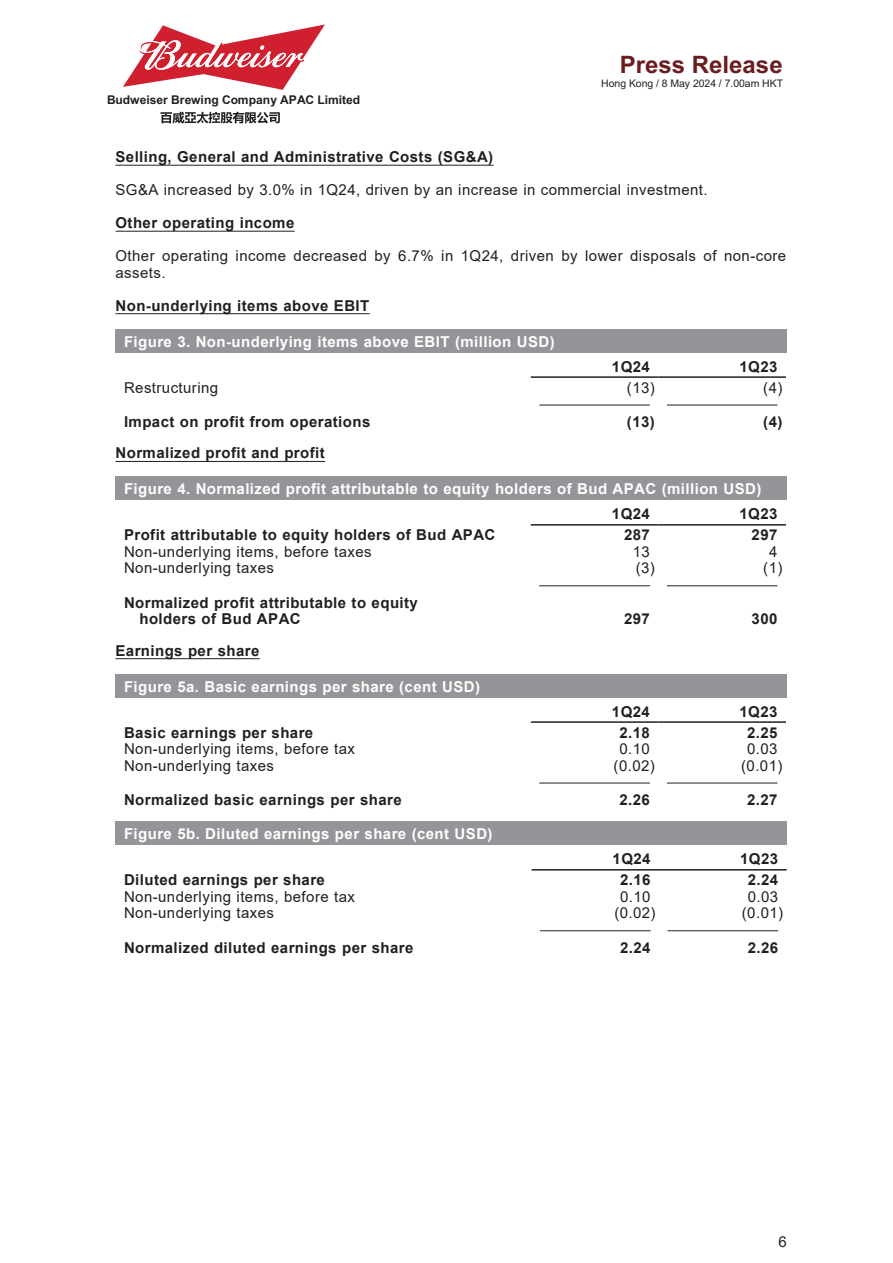
<style>
.page{position:relative;width:893px;height:1263px;background:#fff}
.page>*{position:absolute;margin:0;border:0;box-sizing:border-box;transform-origin:0 0}
.t1{font:700 24px "Arial";color:#6c1c1f}
.t2{font:700 15px/16.5px "Arial";letter-spacing:.03em;color:#231f20}
.t3{font:15px/16.5px "Arial";letter-spacing:.03em;color:#231f20}
.t4{font:700 15px "Arial";letter-spacing:.03em;color:#fff}
.t5{font:700 12.15px "Arial";letter-spacing:-.005em;color:#231f20}
.t6{font:10.5px "Arial";letter-spacing:-.005em;color:#231f20}
</style>
<div class="page">
<svg style="left:160px;top:112px;width:120px;height:11px"></svg>
<svg style="left:123px;top:25px;width:202px;height:65px"></svg>
<hr style="left:116px;top:165px;width:377px;height:1px;background:#231f20">
<hr style="left:116px;top:231px;width:179px;height:1px;background:#231f20">
<hr style="left:116px;top:313px;width:254px;height:1px;background:#231f20">
<div style="left:116px;top:329px;width:671px;height:24px;background:#939598"></div>
<hr style="left:531px;top:376px;width:127px;height:2px;background:#231f20">
<hr style="left:658px;top:376px;width:128px;height:2px;background:#231f20">
<hr style="left:539px;top:405px;width:111px;height:1px;background:#231f20">
<hr style="left:667px;top:405px;width:110px;height:1px;background:#231f20">
<hr style="left:116px;top:461px;width:209px;height:1px;background:#231f20">
<div style="left:116px;top:477px;width:671px;height:23px;background:#939598"></div>
<hr style="left:531px;top:524px;width:127px;height:2px;background:#231f20">
<hr style="left:658px;top:524px;width:128px;height:2px;background:#231f20">
<hr style="left:539px;top:585px;width:111px;height:1px;background:#231f20">
<hr style="left:667px;top:585px;width:110px;height:1px;background:#231f20">
<hr style="left:116px;top:658px;width:144px;height:1px;background:#231f20">
<div style="left:116px;top:674px;width:671px;height:23px;background:#939598"></div>
<hr style="left:531px;top:721px;width:127px;height:2px;background:#231f20">
<hr style="left:658px;top:721px;width:128px;height:2px;background:#231f20">
<hr style="left:539px;top:783px;width:111px;height:1px;background:#231f20">
<hr style="left:667px;top:783px;width:110px;height:1px;background:#231f20">
<div style="left:116px;top:821px;width:671px;height:24px;background:#939598"></div>
<hr style="left:531px;top:869px;width:128px;height:1px;background:#231f20">
<hr style="left:659px;top:869px;width:128px;height:1px;background:#231f20">
<hr style="left:540px;top:930px;width:111px;height:1px;background:#231f20">
<hr style="left:668px;top:930px;width:110px;height:1px;background:#231f20">
<p class="t5" style="left:107px;top:91px;width:255px">Budweiser Brewing Company APAC Limited</p>
<h1 class="t1" style="left:620px;top:47px;width:164px">Press Release</h1>
<p class="t6" style="left:601px;top:76px;width:183px">Hong Kong / 8 May 2024 / 7.00am HKT</p>
<p class="t2" style="left:116px;top:149px;width:379px">Selling, General and Administrative Costs (SG&amp;A)</p>
<p class="t3" style="left:116px;top:182px;width:594px">SG&amp;A increased by 3.0% in 1Q24, driven by an increase in commercial investment.</p>
<p class="t2" style="left:116px;top:215px;width:180px">Other operating income</p>
<p class="t3" style="left:116px;top:248px;width:672px">Other operating income decreased by 6.7% in 1Q24, driven by lower disposals of non-core assets.</p>
<p class="t2" style="left:116px;top:297px;width:255px">Non-underlying items above EBIT</p>
<p class="t4" style="left:124px;top:331px;width:432px">Figure 3. Non-underlying items above EBIT (million USD)</p>
<p class="t2" style="left:612px;top:358px;width:39px">1Q24</p>
<p class="t2" style="left:739px;top:358px;width:39px">1Q23</p>
<p class="t3" style="left:124px;top:379px;width:96px">Restructuring</p>
<p class="t3" style="left:627px;top:379px;width:29px">(13)</p>
<p class="t3" style="left:763px;top:379px;width:21px">(4)</p>
<p class="t2" style="left:124px;top:414px;width:248px">Impact on profit from operations</p>
<p class="t2" style="left:627px;top:414px;width:29px">(13)</p>
<p class="t2" style="left:763px;top:414px;width:21px">(4)</p>
<p class="t2" style="left:116px;top:445px;width:211px">Normalized profit and profit</p>
<p class="t4" style="left:124px;top:479px;width:639px">Figure 4. Normalized profit attributable to equity holders of Bud APAC (million USD)</p>
<p class="t2" style="left:612px;top:506px;width:39px">1Q24</p>
<p class="t2" style="left:739px;top:506px;width:39px">1Q23</p>
<p class="t2" style="left:124px;top:527px;width:373px">Profit attributable to equity holders of Bud APAC</p>
<p class="t2" style="left:624px;top:527px;width:27px">287</p>
<p class="t2" style="left:752px;top:527px;width:27px">297</p>
<p class="t3" style="left:124px;top:543px;width:249px">Non-underlying items, before taxes</p>
<p class="t3" style="left:633px;top:543px;width:19px">13</p>
<p class="t3" style="left:769px;top:543px;width:10px">4</p>
<p class="t3" style="left:124px;top:560px;width:152px">Non-underlying taxes</p>
<p class="t3" style="left:636px;top:560px;width:21px">(3)</p>
<p class="t3" style="left:763px;top:560px;width:21px">(1)</p>
<p class="t2" style="left:139px;top:594px;width:280px;text-indent:-15px">Normalized profit attributable to equity holders of Bud APAC</p>
<p class="t2" style="left:624px;top:611px;width:27px">297</p>
<p class="t2" style="left:752px;top:611px;width:27px">300</p>
<p class="t2" style="left:116px;top:642px;width:145px">Earnings per share</p>
<p class="t4" style="left:124px;top:676px;width:358px">Figure 5a. Basic earnings per share (cent USD)</p>
<p class="t2" style="left:612px;top:703px;width:39px">1Q24</p>
<p class="t2" style="left:739px;top:703px;width:39px">1Q23</p>
<p class="t2" style="left:124px;top:724px;width:191px">Basic earnings per share</p>
<p class="t2" style="left:619px;top:724px;width:32px">2.18</p>
<p class="t2" style="left:747px;top:724px;width:32px">2.25</p>
<p class="t3" style="left:124px;top:740px;width:233px">Non-underlying items, before tax</p>
<p class="t3" style="left:619px;top:740px;width:32px">0.10</p>
<p class="t3" style="left:747px;top:740px;width:32px">0.03</p>
<p class="t3" style="left:124px;top:757px;width:152px">Non-underlying taxes</p>
<p class="t3" style="left:614px;top:757px;width:43px">(0.02)</p>
<p class="t3" style="left:741px;top:757px;width:43px">(0.01)</p>
<p class="t2" style="left:124px;top:792px;width:279px">Normalized basic earnings per share</p>
<p class="t2" style="left:619px;top:792px;width:32px">2.26</p>
<p class="t2" style="left:747px;top:792px;width:32px">2.27</p>
<p class="t4" style="left:124px;top:823px;width:370px">Figure 5b. Diluted earnings per share (cent USD)</p>
<p class="t2" style="left:613px;top:851px;width:39px">1Q24</p>
<p class="t2" style="left:740px;top:851px;width:39px">1Q23</p>
<p class="t2" style="left:124px;top:872px;width:202px">Diluted earnings per share</p>
<p class="t2" style="left:620px;top:872px;width:32px">2.16</p>
<p class="t2" style="left:748px;top:872px;width:32px">2.24</p>
<p class="t3" style="left:124px;top:888px;width:233px">Non-underlying items, before tax</p>
<p class="t3" style="left:620px;top:888px;width:32px">0.10</p>
<p class="t3" style="left:748px;top:888px;width:32px">0.03</p>
<p class="t3" style="left:124px;top:905px;width:152px">Non-underlying taxes</p>
<p class="t3" style="left:614px;top:905px;width:43px">(0.02)</p>
<p class="t3" style="left:742px;top:905px;width:43px">(0.01)</p>
<p class="t2" style="left:124px;top:939px;width:291px">Normalized diluted earnings per share</p>
<p class="t2" style="left:620px;top:939px;width:32px">2.24</p>
<p class="t2" style="left:748px;top:939px;width:32px">2.26</p>
<p class="t3" style="left:778px;top:1233px;width:10px">6</p>
</div>
